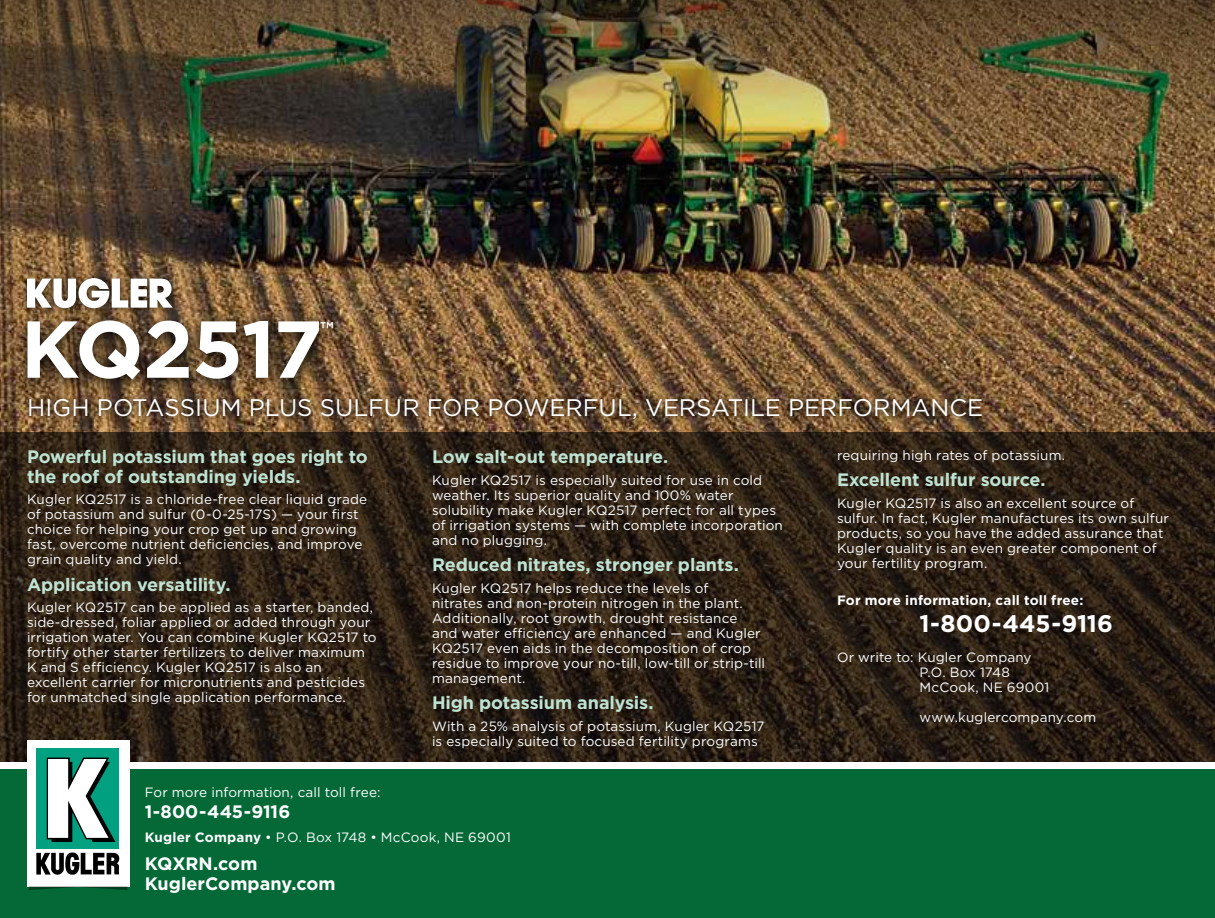
<style>
.page{position:relative;width:1215px;height:918px;background:#fff}
.page>*{position:absolute;margin:0;border:0;box-sizing:border-box;transform-origin:0 0}
.t1{font:700 80.55px "Gotham HTF";letter-spacing:-.02em;color:#fff}
.t2{font:24px "Gotham HTF";color:#fff}
.t3{font:700 24px "Gotham HTF";letter-spacing:.005em;color:#fff}
.t4{font:700 19.8px "Gotham HTF";color:#fff}
.t5{font:700 18px/19.5px "Gotham HTF";letter-spacing:-.005em;color:#bfe3d3}
.t6{font:700 18px/19.5px "Gotham HTF";letter-spacing:.005em;color:#fff}
.t7{font:13.5px/15px "Gotham HTF";letter-spacing:.01em;color:#fff}
.t8{font:700 13.5px "Gotham HTF";letter-spacing:.015em;color:#fff}
.s1{font-weight:700}
</style>
<div class="page">
<img style="left:0;top:232px;width:1215px;height:200px">
<img style="left:0;top:0;width:1215px;height:232px">
<svg style="left:0;top:432px;width:1215px;height:330px;background:#2e2216"></svg>
<div style="left:0;top:769px;width:1215px;height:149px;background:#046937"></div>
<div style="left:27px;top:740px;width:102px;height:146px;background:#fff"></div>
<svg style="left:36px;top:853px;width:84px;height:22px"></svg>
<div style="left:36px;top:748px;width:83px;height:101px;background:#00a080"></div>
<svg style="left:47px;top:758px;width:68px;height:84px"></svg>
<svg style="left:29px;top:886px;width:98px;height:4px"></svg>
<svg style="left:13px;top:309px;width:335px;height:88px;background:#584129"></svg>
<div style="left:19px;top:270px;width:161px;height:46px;background:#000;opacity:.75"></div>
<svg style="left:27px;top:278px;width:146px;height:30px"></svg>
<svg style="left:21px;top:391px;width:968px;height:35px;background:#6d5033"></svg>
<h1 class="t1" style="left:21px;top:303px;width:303px">KQ2517</h1>
<h3 class="t4" style="left:320px;top:317px;width:15px">™</h3>
<h2 class="t2" style="left:27px;top:394px;width:958px">HIGH POTASSIUM PLUS SULFUR FOR POWERFUL, VERSATILE PERFORMANCE</h2>
<p class="t7" style="left:837px;top:447px;width:230px">requiring high rates of potassium.</p>
<h3 class="t5" style="left:837px;top:470px;width:210px">Excellent sulfur source.</h3>
<p class="t7" style="left:837px;top:495px;width:333px">Kugler KQ2517 is also an excellent source of sulfur. In fact, Kugler manufactures its own sulfur products, so you have the added assurance that Kugler quality is an even greater component of your fertility program.</p>
<p class="t8" style="left:837px;top:593px;width:248px">For more information, call toll free:</p>
<h2 class="t3" style="left:920px;top:609px;width:195px">1-800-445-9116</h2>
<p class="t7" style="left:919px;top:649px;width:131px;text-indent:-82px">Or write to: Kugler Company<br>P.O. Box 1748<br>McCook, NE 69001</p>
<p class="t7" style="left:919px;top:709px;width:178px">www.kuglercompany.com</p>
<h3 class="t5" style="left:27px;top:447px;width:342px">Powerful potassium that goes right to the roof of outstanding yields.</h3>
<p class="t7" style="left:27px;top:492px;width:342px">Kugler KQ2517 is a chloride-free clear liquid grade of potassium and sulfur (0-0-25-17S) — your first choice for helping your crop get up and growing fast, overcome nutrient deficiencies, and improve grain quality and yield.</p>
<h3 class="t5" style="left:27px;top:574px;width:205px">Application versatility.</h3>
<p class="t7" style="left:27px;top:600px;width:351px">Kugler KQ2517 can be applied as a starter, banded, side-dressed, foliar applied or added through your irrigation water. You can combine Kugler KQ2517 to fortify other starter fertilizers to deliver maximum K and S efficiency. Kugler KQ2517 is also an excellent carrier for micronutrients and pesticides for unmatched single application performance.</p>
<h3 class="t5" style="left:432px;top:447px;width:238px">Low salt-out temperature.</h3>
<p class="t7" style="left:432px;top:473px;width:352px">Kugler KQ2517 is especially suited for use in cold weather. Its superior quality and 100% water solubility make Kugler KQ2517 perfect for all types of irrigation systems — with complete incorporation and no plugging.</p>
<h3 class="t5" style="left:432px;top:555px;width:308px">Reduced nitrates, stronger plants.</h3>
<p class="t7" style="left:432px;top:581px;width:335px">Kugler KQ2517 helps reduce the levels of<br>nitrates and non-protein nitrogen in the plant.<br>Additionally, root growth, drought resistance and water efficiency are enhanced — and Kugler KQ2517 even aids in the decomposition of crop residue to improve your no-till, low-till or strip-till management.</p>
<h3 class="t5" style="left:432px;top:693px;width:223px">High potassium analysis.</h3>
<p class="t7" style="left:432px;top:719px;width:334px">With a 25% analysis of potassium, Kugler KQ2517 is especially suited to focused fertility programs</p>
<p class="t7" style="left:145px;top:784px;width:237px">For more information, call toll free:</p>
<h3 class="t6" style="left:145px;top:801px;width:147px">1-800-445-9116</h3>
<p class="t7" style="left:145px;top:829px;width:368px"><span class="s1">Kugler Company</span> • P.O. Box 1748 • McCook, NE 69001</p>
<h3 class="t6" style="left:145px;top:853px;width:192px">KQXRN.com<br>KuglerCompany.com</h3>
</div>
